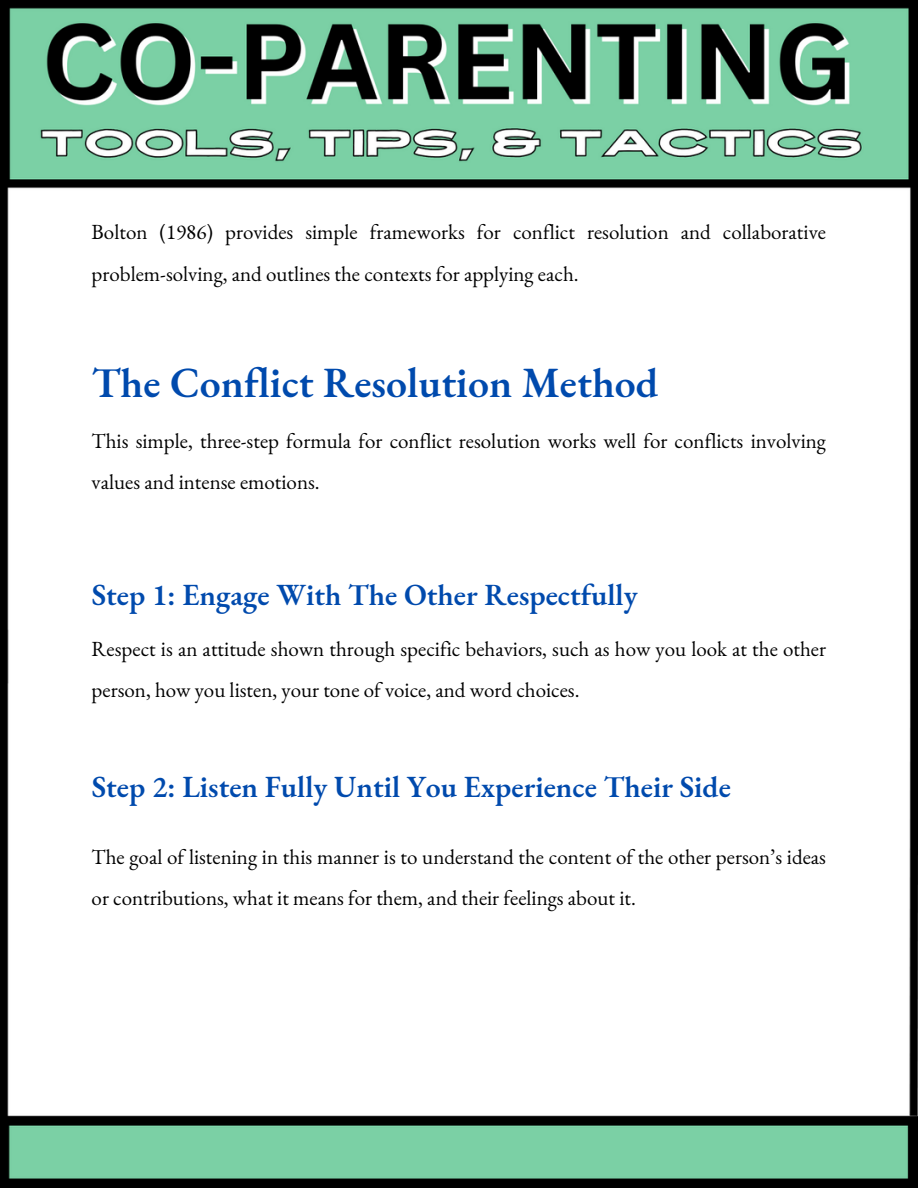
<style>
.page{position:relative;width:918px;height:1188px;background:#fff}
.page>*{position:absolute;margin:0;border:0;box-sizing:border-box;transform-origin:0 0}
.t1{font:600 42px "EB Garamond";color:#004aad}
.t2{font:600 30px "EB Garamond";color:#004aad}
.t3{font:21px/41.7px "EB Garamond";color:#000}
</style>
<div class="page">
<img style="left:0;top:0;width:918px;height:1188px">
<p class="t3" style="left:92px;top:211px;width:736px">Bolton (1986) provides simple frameworks for conflict resolution and collaborative problem-solving, and outlines the contexts for applying each.</p>
<h1 class="t1" style="left:92px;top:355px;width:568px">The Conflict Resolution Method</h1>
<p class="t3" style="left:92px;top:419px;width:736px">This simple, three-step formula for conflict resolution works well for conflicts involving values and intense emotions.</p>
<h2 class="t2" style="left:92px;top:574px;width:547px">Step 1: Engage With The Other Respectfully</h2>
<p class="t3" style="left:92px;top:627px;width:736px">Respect is an attitude shown through specific behaviors, such as how you look at the other person, how you listen, your tone of voice, and word choices.</p>
<h2 class="t2" style="left:92px;top:767px;width:641px">Step 2: Listen Fully Until You Experience Their Side</h2>
<p class="t3" style="left:92px;top:836px;width:736px">The goal of listening in this manner is to understand the content of the other person’s ideas or contributions, what it means for them, and their feelings about it.</p>
</div>
